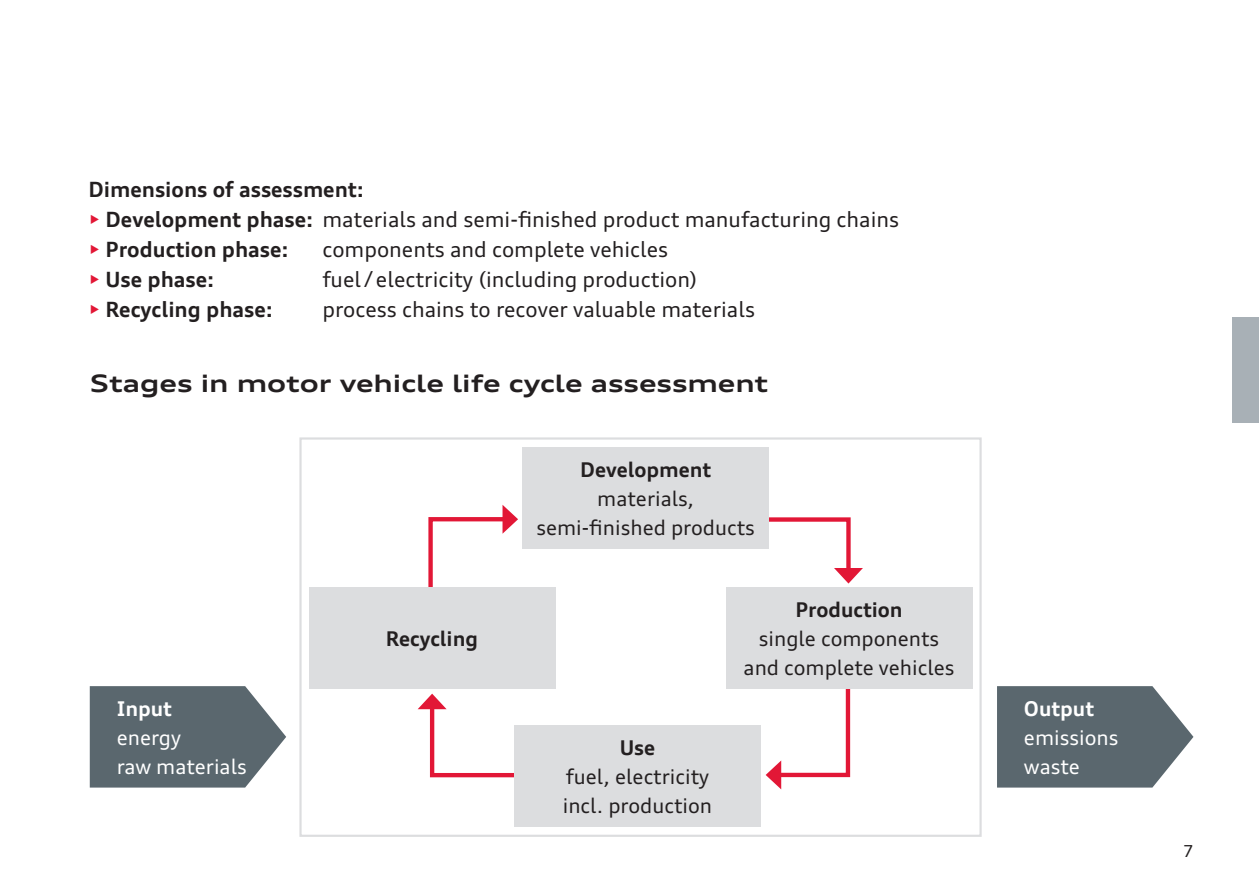
<style>
.page{position:relative;width:1259px;height:893px;background:#fff}
.page>*{position:absolute;margin:0;border:0;box-sizing:border-box;transform-origin:0 0}
.t1{font:700 expanded 24px "Audi Type";color:#231f20}
.t2{font:21px "Audi Type";color:#231f20}
.t3{font:700 21px "Audi Type";color:#231f20}
.t4{font:20.4px/29.1px "Audi Type";color:#231f20;text-align:center}
.t5{font:700 20.4px "Audi Type";color:#231f20}
.t6{font:20.4px/29.1px "Audi Type";color:#fff}
.t7{font:700 20.4px "Audi Type";color:#fff}
.t8{font:16.5px "Audi Type";color:#231f20}
.s1{color:#e21736}
.s2{font-weight:700}
.s3{font-weight:400;color:#e21736}
</style>
<div class="page">
<div style="left:1231px;top:317px;width:28px;height:105px;background:#a8b0b6"></div>
<svg style="left:90px;top:686px;width:196px;height:102px;background:#6a767c"></svg>
<svg style="left:997px;top:686px;width:196px;height:102px;background:#6a767c"></svg>
<svg style="left:418px;top:694px;width:96px;height:84px"></svg>
<svg style="left:765px;top:688px;width:87px;height:101px"></svg>
<svg style="left:428px;top:505px;width:90px;height:82px"></svg>
<svg style="left:769px;top:517px;width:94px;height:67px"></svg>
<div style="left:308px;top:587px;width:247px;height:101px;background:#dcdddf"></div>
<div style="left:514px;top:725px;width:247px;height:102px;background:#dcdddf"></div>
<div style="left:522px;top:447px;width:247px;height:102px;background:#dcdddf"></div>
<div style="left:725px;top:587px;width:247px;height:101px;background:#dcdddf"></div>
<div style="left:299px;top:437px;width:682px;height:400px;border:2px solid #dcdddf"></div>
<p class="t3" style="left:88px;top:177px;width:277px">Dimensions of assessment:</p>
<p class="t2" style="left:88px;top:207px;width:812px"><span class="s1">•</span> <span class="s2">Development phase:</span> materials and semi-finished product manufacturing chains</p>
<p class="t3" style="left:88px;top:237px;width:202px"><span class="s3">•</span> Production phase:</p>
<p class="t2" style="left:322px;top:237px;width:347px">components and complete vehicles</p>
<p class="t3" style="left:88px;top:267px;width:127px"><span class="s3">•</span> Use phase:</p>
<p class="t2" style="left:322px;top:267px;width:376px">fuel /electricity (including production)</p>
<p class="t3" style="left:88px;top:297px;width:186px"><span class="s3">•</span> Recycling phase:</p>
<p class="t2" style="left:322px;top:297px;width:434px">process chains to recover valuable materials</p>
<p class="t1" style="left:90px;top:369px;width:679px">Stages in motor vehicle life cycle assessment</p>
<p class="t7" style="left:117px;top:695px;width:57px">Input</p>
<p class="t6" style="left:117px;top:722px;width:132px">energy<br>raw materials</p>
<p class="t5" style="left:386px;top:625px;width:94px">Recycling</p>
<p class="t5" style="left:580px;top:457px;width:133px">Development</p>
<p class="t4" style="left:536px;top:484px;width:220px">materials, semi-finished products</p>
<p class="t5" style="left:620px;top:735px;width:37px">Use</p>
<p class="t4" style="left:563px;top:762px;width:151px;text-align:left">fuel, electricity incl. production</p>
<p class="t5" style="left:795px;top:597px;width:109px">Production</p>
<p class="t4" style="left:743px;top:623px;width:212px">single components and complete vehicles</p>
<p class="t7" style="left:1024px;top:695px;width:72px">Output</p>
<p class="t6" style="left:1024px;top:722px;width:96px">emissions waste</p>
<p class="t8" style="left:1183px;top:841px;width:12px">7</p>
</div>
